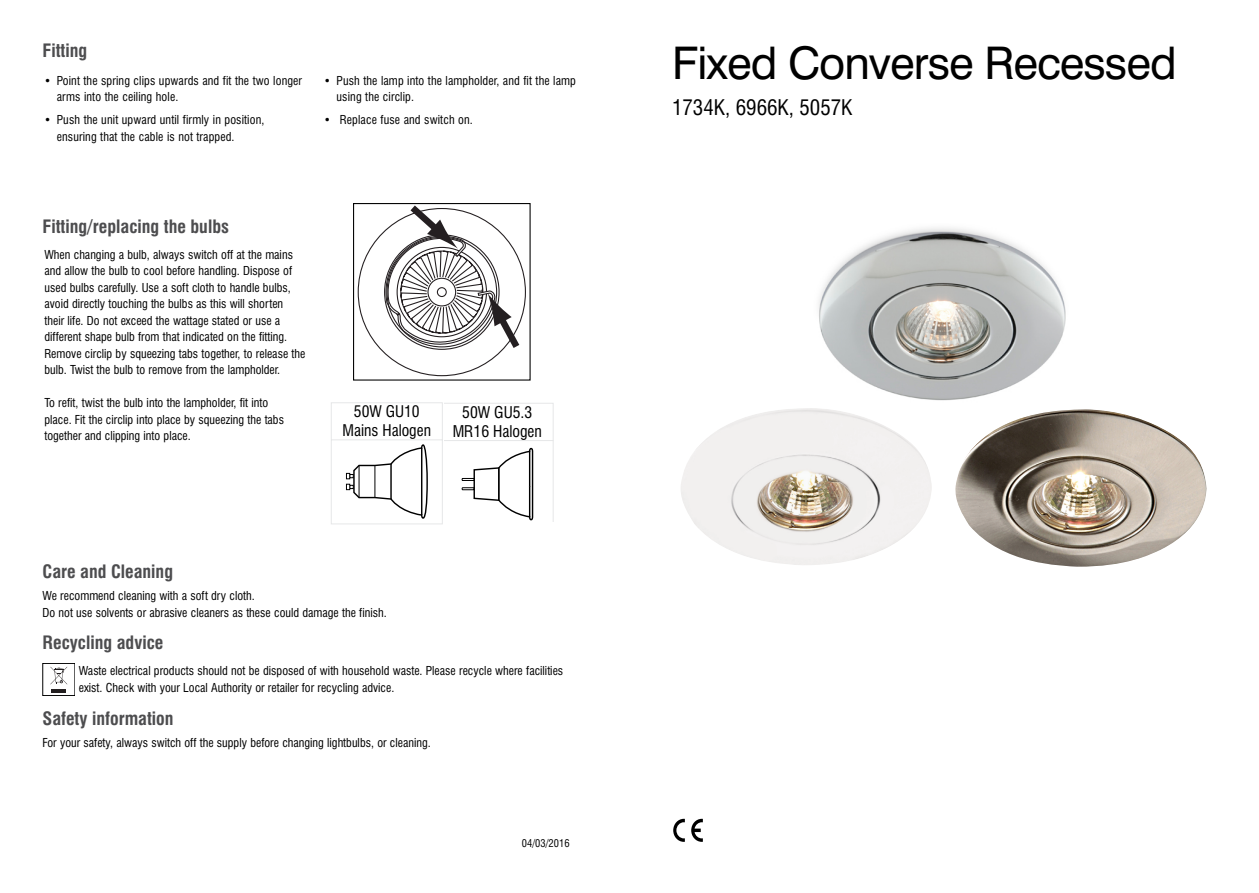
<style>
.page{position:relative;width:1259px;height:893px;background:#fff}
.page>*{position:absolute;margin:0;border:0;box-sizing:border-box;transform-origin:0 0}
.t1{font:45px "Swiss 721 BT";letter-spacing:-.02em;color:#000}
.t2{font:condensed 21px "Swiss 721 BT";color:#000}
.t3{font:700 condensed 18px "Swiss 721 BT";color:#4d4d4f}
.t4{font:condensed 15.75px/18.9px "Swiss 721 BT";color:#000;text-align:center}
.t5{font:condensed 15.6px/18.8px "Swiss 721 BT";color:#000;text-align:center}
.t6{font:condensed 12px/16.5px "Swiss 721 BT";color:#000}
.t7{font:condensed 10.5px "Swiss 721 BT";color:#000}
</style>
<div class="page">
<svg style="left:673px;top:819px;width:12px;height:23px"></svg>
<svg style="left:691px;top:819px;width:12px;height:23px"></svg>
<svg style="left:50px;top:667px;width:17px;height:17px"></svg>
<hr style="left:51px;top:689px;width:15px;height:3px;background:#231f20">
<div style="left:43px;top:663px;width:32px;height:33px;border:1px solid #000"></div>
<img style="left:681px;top:408px;width:251px;height:157px">
<img style="left:955px;top:409px;width:251px;height:158px">
<div style="left:353px;top:203px;width:177px;height:178px;border:1px solid #000"></div>
<svg style="left:357px;top:203px;width:169px;height:174px"></svg>
<svg style="left:331px;top:402px;width:222px;height:122px"></svg>
<img style="left:819px;top:228px;width:247px;height:173px">
<h3 class="t3" style="left:43px;top:40px;width:46px">Fitting</h3>
<p class="t6" style="left:57px;top:72px;width:247px;text-indent:-13px">• Point the spring clips upwards and fit the two longer arms into the ceiling hole.</p>
<p class="t6" style="left:57px;top:111px;width:209px;text-indent:-13px">• Push the unit upward until firmly in position, ensuring that the cable is not trapped.</p>
<p class="t6" style="left:336px;top:72px;width:241px;text-indent:-13px">• Push the lamp into the lampholder, and fit the lamp using the circlip.</p>
<p class="t6" style="left:324px;top:111px;width:151px">• Replace fuse and switch on.</p>
<h3 class="t3" style="left:43px;top:216px;width:188px">Fitting/replacing the bulbs</h3>
<p class="t6" style="left:44px;top:246px;width:262px">When changing a bulb, always switch off at the mains and allow the bulb to cool before handling. Dispose of used bulbs carefully. Use a soft cloth to handle bulbs, avoid directly touching the bulbs as this will shorten their life. Do not exceed the wattage stated or use a different shape bulb from that indicated on the fitting.<br>Remove circlip by squeezing tabs together, to release the bulb. Twist the bulb to remove from the lampholder.</p>
<p class="t6" style="left:44px;top:395px;width:241px">To refit, twist the bulb into the lampholder, fit into place. Fit the circlip into place by squeezing the tabs together and clipping into place.</p>
<h3 class="t5" style="left:342px;top:402px;width:90px">50W GU10<br>Mains Halogen</h3>
<h3 class="t4" style="left:453px;top:403px;width:91px">50W GU5.3<br>MR16 Halogen</h3>
<h3 class="t3" style="left:43px;top:561px;width:132px">Care and Cleaning</h3>
<p class="t6" style="left:43px;top:587px;width:346px">We recommend cleaning with a soft dry cloth.<br>Do not use solvents or abrasive cleaners as these could damage the finish.</p>
<h3 class="t3" style="left:43px;top:631px;width:122px">Recycling advice</h3>
<p class="t6" style="left:79px;top:662px;width:486px">Waste electrical products should not be disposed of with household waste. Please recycle where facilities exist. Check with your Local Authority or retailer for recycling advice.</p>
<h3 class="t3" style="left:43px;top:708px;width:133px">Safety information</h3>
<p class="t6" style="left:43px;top:735px;width:390px">For your safety, always switch off the supply before changing lightbulbs, or cleaning.</p>
<p class="t7" style="left:522px;top:837px;width:49px">04/03/2016</p>
<h1 class="t1" style="left:672px;top:35px;width:506px">Fixed Converse Recessed</h1>
<h2 class="t2" style="left:672px;top:94px;width:182px">1734K, 6966K, 5057K</h2>
</div>
